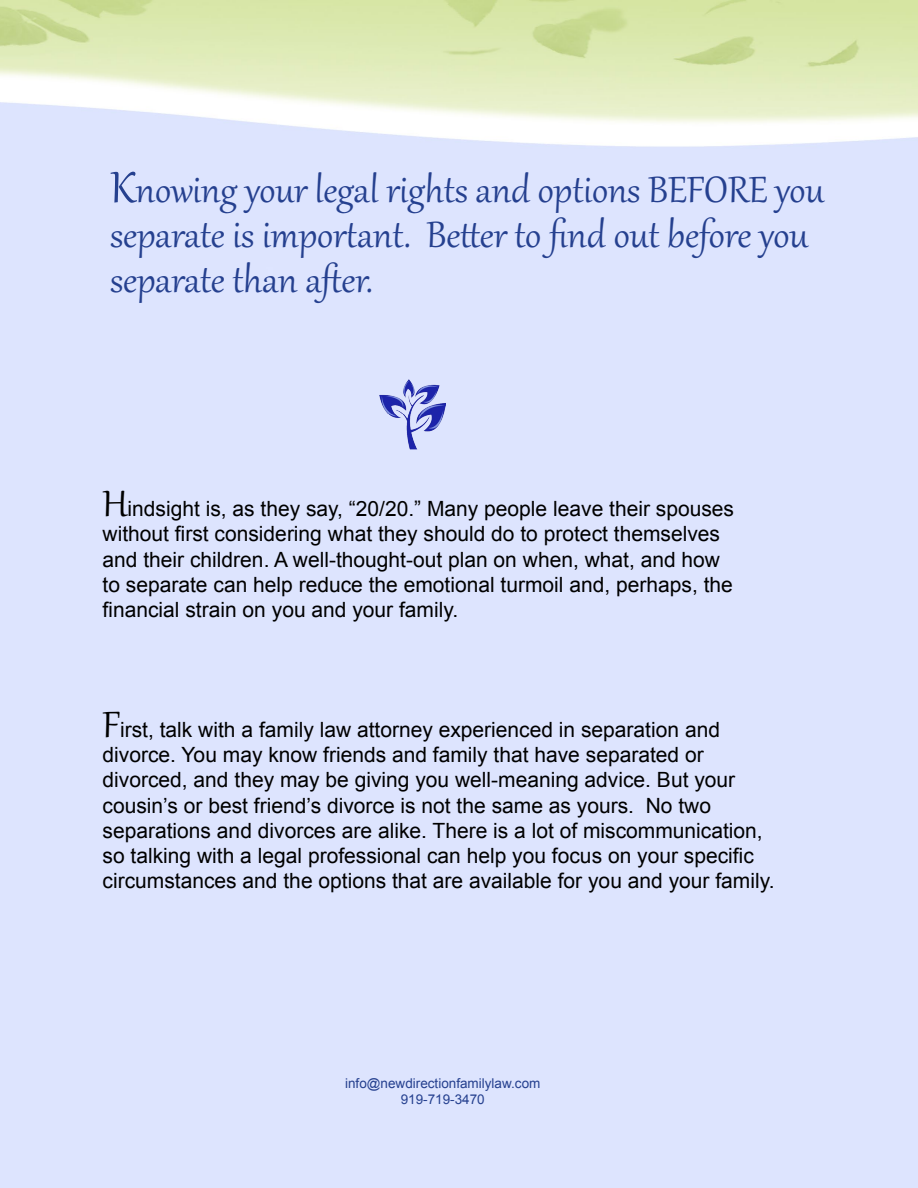
<style>
.page{position:relative;width:918px;height:1188px;background:#fff}
.page>*{position:absolute;margin:0;border:0;box-sizing:border-box;transform-origin:0 0}
.t1{font:45px/45px "Gabriola";color:#25408f}
.t2{font:21px/25.2px "Arial";color:#000}
.t3{font:13.5px/16.2px "Arial";color:#25408f;text-align:center}
.s1{font-size:54px}
.s2{font-family:"Gabriola";font-size:45px}
</style>
<div class="page">
<img style="left:379px;top:380px;width:67px;height:70px">
<h1 class="t1" style="left:110px;top:164px;width:716px"><span class="s1">K</span>nowing your legal rights and options BEFORE you separate is important. Better to find out before you separate than after.</h1>
<p class="t2" style="left:103px;top:496px;width:633px"><span class="s2">H</span>indsight is, as they say, “20/20.” Many people leave their spouses without first considering what they should do to protect themselves and their children. A well-thought-out plan on when, what, and how to separate can help reduce the emotional turmoil and, perhaps, the financial strain on you and your family.</p>
<p class="t2" style="left:103px;top:717px;width:673px"><span class="s2">F</span>irst, talk with a family law attorney experienced in separation and divorce. You may know friends and family that have separated or divorced, and they may be giving you well-meaning advice. But your cousin’s or best friend’s divorce is not the same as yours. No two separations and divorces are alike. There is a lot of miscommunication, so talking with a legal professional can help you focus on your specific circumstances and the options that are available for you and your family.</p>
<p class="t3" style="left:345px;top:1075px;width:197px">info@newdirectionfamilylaw.com<br>919-719-3470</p>
</div>
